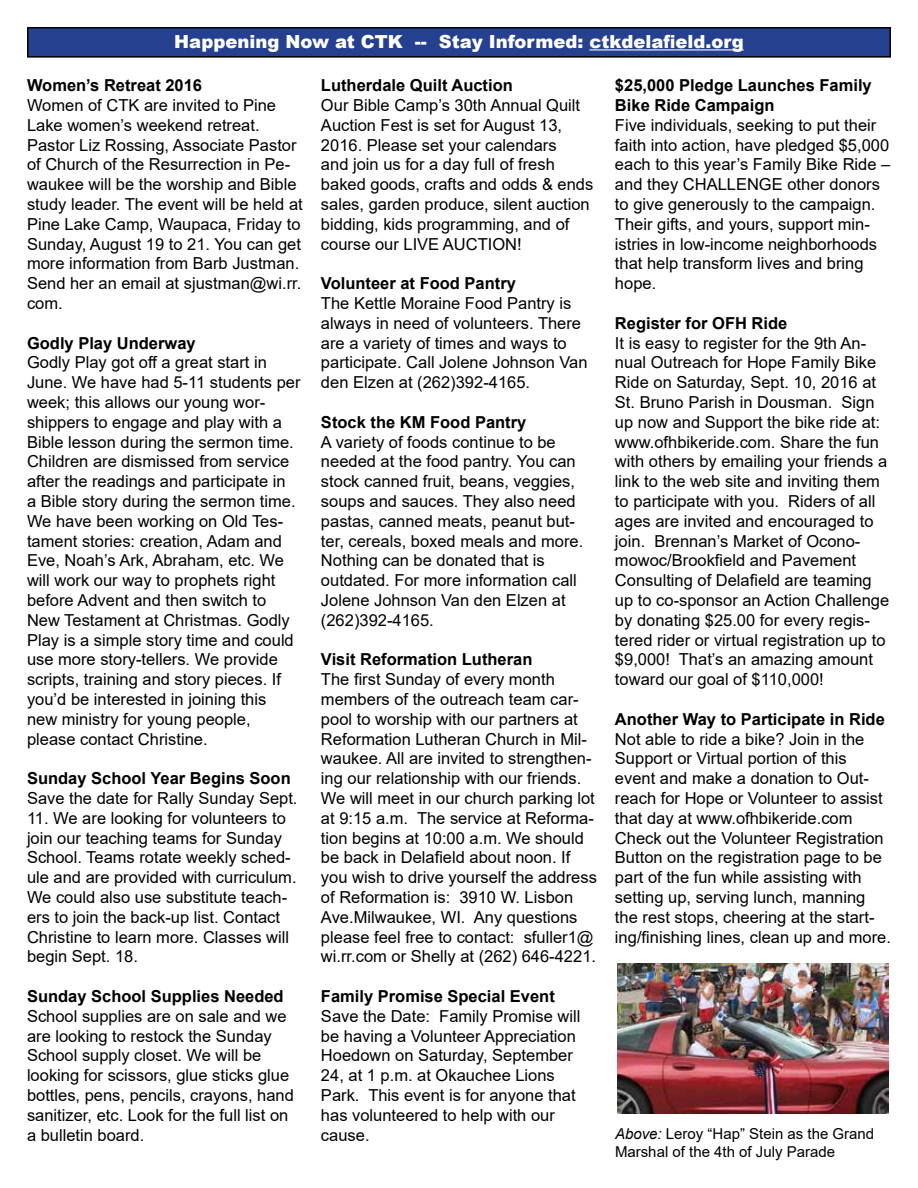
<style>
.page{position:relative;width:918px;height:1188px;background:#fff}
.page>*{position:absolute;margin:0;border:0;box-sizing:border-box;transform-origin:0 0}
.t1{font:900 18px "Arial";color:#fff}
.t2{font:16.5px/19.8px "Arial";color:#000}
.t3{font:700 16.5px/19.8px "Arial";color:#000}
.t4{font:15px/18px "Arial";color:#000}
.s1{font-style:italic}
</style>
<div class="page">
<div style="left:28px;top:28px;width:862px;height:29px;background:#25408f"></div>
<div style="left:27px;top:27px;width:864px;height:31px;border:2px solid #000"></div>
<hr style="left:589px;top:49px;width:155px;height:1px;background:#fff">
<img style="left:617px;top:963px;width:272px;height:150px">
<p class="t1" style="left:174px;top:28px;width:571px">Happening Now at CTK -- Stay Informed: ctkdelafield.org</p>
<p class="t3" style="left:27px;top:76px;width:177px">Women’s Retreat 2016</p>
<p class="t2" style="left:27px;top:95px;width:277px">Women of CTK are invited to Pine<br>Lake women’s weekend retreat.<br>Pastor Liz Rossing, Associate Pastor of Church of the Resurrection in Pe&shy;waukee will be the worship and Bible study leader. The event will be held at<br>Pine Lake Camp, Waupaca, Friday to<br>Sunday, August 19 to 21. You can get more information from Barb Justman.<br>Send her an email at sjustman@wi.rr. com.</p>
<p class="t3" style="left:27px;top:333px;width:170px">Godly Play Underway</p>
<p class="t2" style="left:27px;top:353px;width:275px">Godly Play got off a great start in June. We have had 5-11 students per week; this allows our young wor&shy;shippers to engage and play with a Bible lesson during the sermon time.<br>Children are dismissed from service after the readings and participate in<br>a Bible story during the sermon time.<br>We have been working on Old Tes&shy;tament stories: creation, Adam and Eve, Noah’s Ark, Abraham, etc. We will work our way to prophets right before Advent and then switch to New Testament at Christmas. Godly Play is a simple story time and could use more story-tellers. We provide scripts, training and story pieces. If you’d be interested in joining this new ministry for young people, please contact Christine.</p>
<p class="t3" style="left:27px;top:769px;width:265px">Sunday School Year Begins Soon</p>
<p class="t2" style="left:27px;top:788px;width:272px">Save the date for Rally Sunday Sept.</p>
<p class="t2" style="left:27px;top:808px;width:271px">11. We are looking for volunteers to join our teaching teams for Sunday School. Teams rotate weekly sched&shy;ule and are provided with curriculum.<br>We could also use substitute teach&shy;ers to join the back-up list. Contact Christine to learn more. Classes will begin Sept. 18.</p>
<p class="t3" style="left:27px;top:987px;width:258px">Sunday School Supplies Needed</p>
<p class="t2" style="left:27px;top:1006px;width:268px">School supplies are on sale and we are looking to restock the Sunday School supply closet. We will be looking for scissors, glue sticks glue bottles, pens, pencils, crayons, hand sanitizer, etc. Look for the full list on a bulletin board.</p>
<p class="t3" style="left:321px;top:76px;width:193px">Lutherdale Quilt Auction</p>
<p class="t2" style="left:321px;top:95px;width:274px">Our Bible Camp’s 30th Annual Quilt<br>Auction Fest is set for August 13,<br>2016. Please set your calendars<br>and join us for a day full of fresh baked goods, crafts and odds &amp; ends sales, garden produce, silent auction bidding, kids programming, and of course our LIVE AUCTION!</p>
<p class="t3" style="left:321px;top:274px;width:196px">Volunteer at Food Pantry</p>
<p class="t2" style="left:321px;top:293px;width:268px">The Kettle Moraine Food Pantry is always in need of volunteers. There are a variety of times and ways to participate. Call Jolene Johnson Van den Elzen at (262)392-4165.</p>
<p class="t3" style="left:321px;top:412px;width:207px">Stock the KM Food Pantry</p>
<p class="t2" style="left:321px;top:432px;width:264px">A variety of foods continue to be needed at the food pantry. You can stock canned fruit, beans, veggies, soups and sauces. They also need pastas, canned meats, peanut but&shy;ter, cereals, boxed meals and more.<br>Nothing can be donated that is outdated. For more information call<br>Jolene Johnson Van den Elzen at (262)392-4165.</p>
<p class="t3" style="left:321px;top:650px;width:213px">Visit Reformation Lutheran</p>
<p class="t2" style="left:321px;top:669px;width:278px">The first Sunday of every month members of the outreach team car&shy;pool to worship with our partners at Reformation Lutheran Church in Mil&shy;waukee. All are invited to strengthen&shy;ing our relationship with our friends.<br>We will meet in our church parking lot at 9:15 a.m. The service at Reforma&shy;tion begins at 10:00 a.m. We should be back in Delafield about noon. If you wish to drive yourself the address of Reformation is: 3910 W. Lisbon Ave.Milwaukee, WI. Any questions please feel free to contact: sfuller1@ wi.rr.com or Shelly at (262) 646-4221.</p>
<p class="t3" style="left:321px;top:987px;width:235px">Family Promise Special Event</p>
<p class="t2" style="left:321px;top:1006px;width:261px">Save the Date: Family Promise will be having a Volunteer Appreciation<br>Hoedown on Saturday, September<br>24, at 1 p.m. at Okauchee Lions<br>Park. This event is for anyone that has volunteered to help with our cause.</p>
<p class="t3" style="left:615px;top:76px;width:258px">$25,000 Pledge Launches Family<br>Bike Ride Campaign</p>
<p class="t2" style="left:615px;top:115px;width:277px">Five individuals, seeking to put their faith into action, have pledged $5,000 each to this year’s Family Bike Ride – and they CHALLENGE other donors to give generously to the campaign.<br>Their gifts, and yours, support min&shy;istries in low-income neighborhoods that help transform lives and bring hope.</p>
<p class="t3" style="left:615px;top:313px;width:174px">Register for OFH Ride</p>
<p class="t2" style="left:615px;top:333px;width:276px">It is easy to register for the 9th An&shy;nual Outreach for Hope Family Bike Ride on Saturday, Sept. 10, 2016 at St. Bruno Parish in Dousman. Sign up now and Support the bike ride at: www.ofhbikeride.com. Share the fun with others by emailing your friends a link to the web site and inviting them to participate with you. Riders of all ages are invited and encouraged to join. Brennan’s Market of Ocono&shy;mowoc/Brookfield and Pavement Consulting of Delafield are teaming up to co-sponsor an Action Challenge by donating $25.00 for every regis&shy;tered rider or virtual registration up to $9,000! That’s an amazing amount toward our goal of $110,000!</p>
<p class="t3" style="left:615px;top:709px;width:271px">Another Way to Participate in Ride</p>
<p class="t2" style="left:615px;top:729px;width:277px">Not able to ride a bike? Join in the Support or Virtual portion of this event and make a donation to Out&shy;reach for Hope or Volunteer to assist that day at www.ofhbikeride.com Check out the Volunteer Registration Button on the registration page to be part of the fun while assisting with setting up, serving lunch, manning the rest stops, cheering at the start&shy;ing/finishing lines, clean up and more.</p>
<p class="t4" style="left:615px;top:1124px;width:261px"><span class="s1">Above:</span> Leroy “Hap” Stein as the Grand<br>Marshal of the 4th of July Parade</p>
</div>
